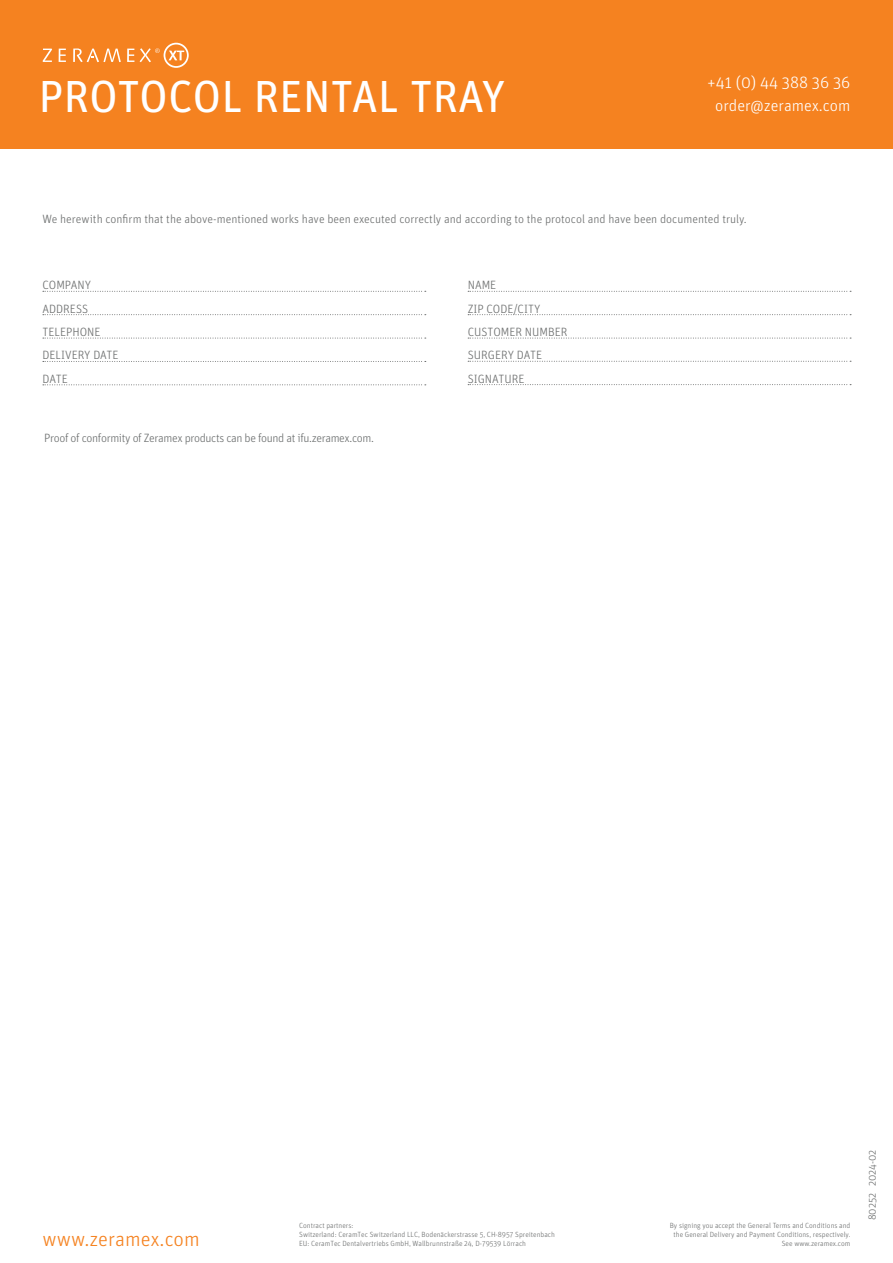
<style>
.page{position:relative;width:893px;height:1263px;background:#fff}
.page>*{position:absolute;margin:0;border:0;box-sizing:border-box;transform-origin:0 0}
.t1{font:45px "Unit Pro";color:#fff}
.t2{font:300 21px "Unit Pro";color:#f58220}
.t3{font:300 16.5px "Unit Pro";color:#fff}
.t4{font:300 12px/23.4px "Unit Pro";color:#6a6c6c}
.t5{font:300 12px "Unit Pro";letter-spacing:-.03em;color:#6a6d6d}
.t6{font:300 10.5px "Unit Pro";color:#6a6c6c}
.t7{font:300 7.5px/9px "Unit Pro";color:#6a6c6c;text-align:right}
</style>
<div class="page">
<div style="left:0;top:0;width:893px;height:149px;background:#f58220"></div>
<svg style="left:43px;top:49px;width:9px;height:13px"></svg>
<svg style="left:59px;top:49px;width:7px;height:13px"></svg>
<svg style="left:127px;top:49px;width:7px;height:13px"></svg>
<svg style="left:73px;top:49px;width:48px;height:13px"></svg>
<svg style="left:140px;top:43px;width:49px;height:25px"></svg>
<svg style="left:468px;top:314px;width:383px;height:1px"></svg>
<svg style="left:468px;top:338px;width:383px;height:1px"></svg>
<svg style="left:468px;top:361px;width:383px;height:1px"></svg>
<svg style="left:468px;top:384px;width:383px;height:1px"></svg>
<svg style="left:468px;top:291px;width:383px;height:1px"></svg>
<svg style="left:43px;top:291px;width:383px;height:1px"></svg>
<svg style="left:43px;top:314px;width:383px;height:1px"></svg>
<svg style="left:43px;top:361px;width:383px;height:1px"></svg>
<svg style="left:43px;top:384px;width:383px;height:1px"></svg>
<svg style="left:43px;top:338px;width:383px;height:1px"></svg>
<h1 class="t1" style="left:38px;top:65px;width:469px">PROTOCOL RENTAL TRAY</h1>
<h3 class="t3" style="left:707px;top:72px;width:145px">+41 (0) 44 388 36 36</h3>
<h3 class="t3" style="left:715px;top:94px;width:137px">order@zeramex.com</h3>
<h3 class="t4" style="left:43px;top:206px;width:706px">We herewith confirm that the above-mentioned works have been executed correctly and according to the protocol and have been documented truly.</h3>
<h3 class="t4" style="left:43px;top:273px;width:78px">COMPANY<br>ADDRESS<br>TELEPHONE<br>DELIVERY DATE<br>DATE</h3>
<h3 class="t5" style="left:44px;top:430px;width:331px">Proof of conformity of Zeramex products can be found at ifu.zeramex.com.</h3>
<h3 class="t4" style="left:468px;top:273px;width:101px">NAME<br>ZIP CODE/CITY<br>CUSTOMER NUMBER<br>SURGERY DATE<br>SIGNATURE</h3>
<h2 class="t2" style="left:43px;top:1225px;width:159px">www.zeramex.com</h2>
<p class="t7" style="left:299px;top:1221px;width:257px;text-align:left">Contract partners:<br>Switzerland: CeramTec Switzerland LLC, Bodenäckerstrasse 5, CH-8957 Spreitenbach<br>EU: CeramTec Dentalvertriebs GmbH, Wallbrunnstraße 24, D-79539 Lörrach</p>
<p class="t7" style="left:670px;top:1221px;width:182px">By signing you accept the General Terms and Conditions and the General Delivery and Payment Conditions, respectively.<br>See www.zeramex.com</p>
<h3 class="t6" style="left:865px;top:1220px;width:72px;rotate:-90deg">80252 2024-02</h3>
</div>
